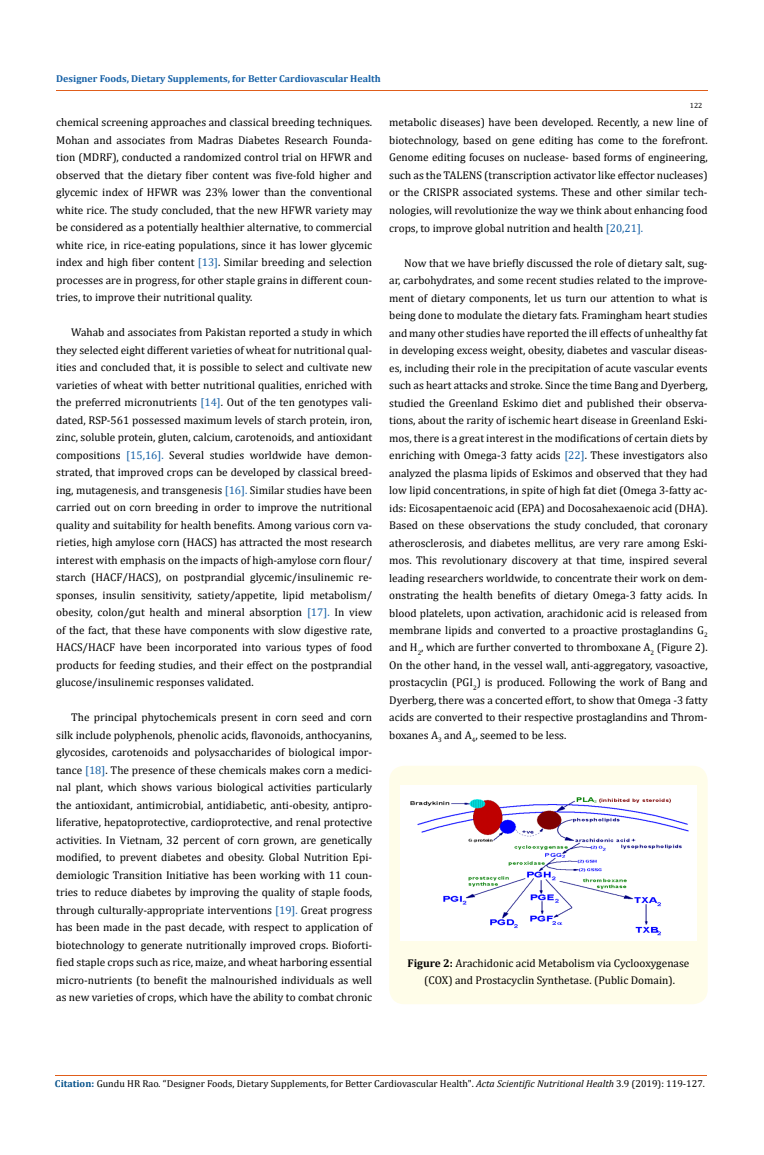
<style>
.page{position:relative;width:764px;height:1155px;background:#fff}
.page>*{position:absolute;margin:0;border:0;box-sizing:border-box;transform-origin:0 0}
.t1{font:11.25px/17.5px "Cambria";color:#000;text-align:justify}
.t2{font:10px "Cambria";color:#000}
.t3{font:700 10px "Cambria";color:#1560a6}
.t4{font:7.5px "Cambria";color:#000}
.s1{color:#1560a6}
.s2{font-weight:700}
.s3{font-weight:700;color:#035089}
.s4{font-style:italic}
</style>
<div class="page">
<hr style="left:56px;top:91px;width:651px;height:1px;background:#e05d1a">
<div style="left:389px;top:766px;width:318px;height:238px;background:#fffde9;border-radius:15px"></div>
<img style="left:401px;top:785px;width:295px;height:156px">
<hr style="left:55px;top:1076px;width:651px;height:1px;background:#e05d1a">
<p class="t3" style="left:56px;top:71px;width:326px">Designer Foods, Dietary Supplements, for Better Cardiovascular Health</p>
<p class="t1" style="left:56px;top:114px;width:317px">chemical screening approaches and classical breeding techniques.<br>Mohan and associates from Madras Diabetes Research Founda&shy;tion (MDRF), conducted a randomized control trial on HFWR and observed that the dietary fiber content was five-fold higher and glycemic index of HFWR was 23% lower than the conventional white rice. The study concluded, that the new HFWR variety may be considered as a potentially healthier alternative, to commercial white rice, in rice-eating populations, since it has lower glycemic index and high fiber content <span class="s1">[13]</span>. Similar breeding and selection processes are in progress, for other staple grains in different coun&shy;tries, to improve their nutritional quality.</p>
<p class="t1" style="left:56px;top:324px;width:317px;text-indent:15px">Wahab and associates from Pakistan reported a study in which they selected eight different varieties of wheat for nutritional qual&shy;ities and concluded that, it is possible to select and cultivate new varieties of wheat with better nutritional qualities, enriched with the preferred micronutrients <span class="s1">[14]</span>. Out of the ten genotypes vali&shy;dated, RSP-561 possessed maximum levels of starch protein, iron, zinc, soluble protein, gluten, calcium, carotenoids, and antioxidant compositions <span class="s1">[15,16].</span> Several studies worldwide have demon&shy;strated, that improved crops can be developed by classical breed&shy;ing, mutagenesis, and transgenesis <span class="s1">[16].</span> Similar studies have been carried out on corn breeding in order to improve the nutritional quality and suitability for health benefits. Among various corn va&shy;rieties, high amylose corn (HACS) has attracted the most research interest with emphasis on the impacts of high-amylose corn flour/ starch (HACF/HACS), on postprandial glycemic/insulinemic re&shy;sponses, insulin sensitivity, satiety/appetite, lipid metabolism/ obesity, colon/gut health and mineral absorption <span class="s1">[17].</span> In view of the fact, that these have components with slow digestive rate, HACS/HACF have been incorporated into various types of food products for feeding studies, and their effect on the postprandial glucose/insulinemic responses validated.</p>
<p class="t1" style="left:56px;top:709px;width:317px;text-indent:15px">The principal phytochemicals present in corn seed and corn silk include polyphenols, phenolic acids, flavonoids, anthocyanins, glycosides, carotenoids and polysaccharides of biological impor&shy;tance <span class="s1">[18]</span>. The presence of these chemicals makes corn a medici&shy;nal plant, which shows various biological activities particularly the antioxidant, antimicrobial, antidiabetic, anti-obesity, antipro&shy;liferative, hepatoprotective, cardioprotective, and renal protective activities. In Vietnam, 32 percent of corn grown, are genetically modified, to prevent diabetes and obesity. Global Nutrition Epi&shy;demiologic Transition Initiative has been working with 11 coun&shy;tries to reduce diabetes by improving the quality of staple foods, through culturally-appropriate interventions <span class="s1">[19].</span> Great progress has been made in the past decade, with respect to application of biotechnology to generate nutritionally improved crops. Bioforti&shy;fied staple crops such as rice, maize, and wheat harboring essential micro-nutrients (to benefit the malnourished individuals as well as new varieties of crops, which have the ability to combat chronic</p>
<p class="t4" style="left:690px;top:101px;width:14px">122</p>
<p class="t1" style="left:389px;top:114px;width:320px">metabolic diseases) have been developed. Recently, a new line of biotechnology, based on gene editing has come to the forefront.<br>Genome editing focuses on nuclease- based forms of engineering, such as the TALENS (transcription activator like effector nucleases) or the CRISPR associated systems. These and other similar tech&shy;nologies, will revolutionize the way we think about enhancing food crops, to improve global nutrition and health <span class="s1">[20,21].</span></p>
<p class="t1" style="left:389px;top:254px;width:320px;text-indent:15px">Now that we have briefly discussed the role of dietary salt, sug&shy;ar, carbohydrates, and some recent studies related to the improve&shy;ment of dietary components, let us turn our attention to what is being done to modulate the dietary fats. Framingham heart studies and many other studies have reported the ill effects of unhealthy fat in developing excess weight, obesity, diabetes and vascular diseas&shy;es, including their role in the precipitation of acute vascular events such as heart attacks and stroke. Since the time Bang and Dyerberg, studied the Greenland Eskimo diet and published their observa&shy;tions, about the rarity of ischemic heart disease in Greenland Eski&shy;mos, there is a great interest in the modifications of certain diets by enriching with Omega-3 fatty acids <span class="s1">[22]</span>. These investigators also analyzed the plasma lipids of Eskimos and observed that they had low lipid concentrations, in spite of high fat diet (Omega 3-fatty ac&shy;ids: Eicosapentaenoic acid (EPA) and Docosahexaenoic acid (DHA).<br>Based on these observations the study concluded, that coronary atherosclerosis, and diabetes mellitus, are very rare among Eski&shy;mos. This revolutionary discovery at that time, inspired several leading researchers worldwide, to concentrate their work on dem&shy;onstrating the health benefits of dietary Omega-3 fatty acids. In blood platelets, upon activation, arachidonic acid is released from membrane lipids and converted to a proactive prostaglandins G<sub>2 </sub>and H<sub>2</sub>, which are further converted to thromboxane A<sub>2</sub> (Figure 2).<br>On the other hand, in the vessel wall, anti-aggregatory, vasoactive, prostacyclin (PGI<sub>2</sub>) is produced. Following the work of Bang and Dyerberg, there was a concerted effort, to show that Omega -3 fatty acids are converted to their respective prostaglandins and Throm&shy;boxanes A<sub>3</sub> and A<sub>4</sub>, seemed to be less.</p>
<p class="t1" style="left:407px;top:954px;width:283px;text-align:center"><span class="s2">Figure 2:</span> Arachidonic acid Metabolism via Cyclooxygenase (COX) and Prostacyclin Synthetase. (Public Domain).</p>
<p class="t2" style="left:55px;top:1077px;width:651px"><span class="s3">Citation:</span> Gundu HR Rao<span class="s4">.</span> “Designer Foods, Dietary Supplements, for Better Cardiovascular Health". <span class="s4">Acta Scientific Nutritional Health</span> 3.9 (2019): 119-127.</p>
</div>
